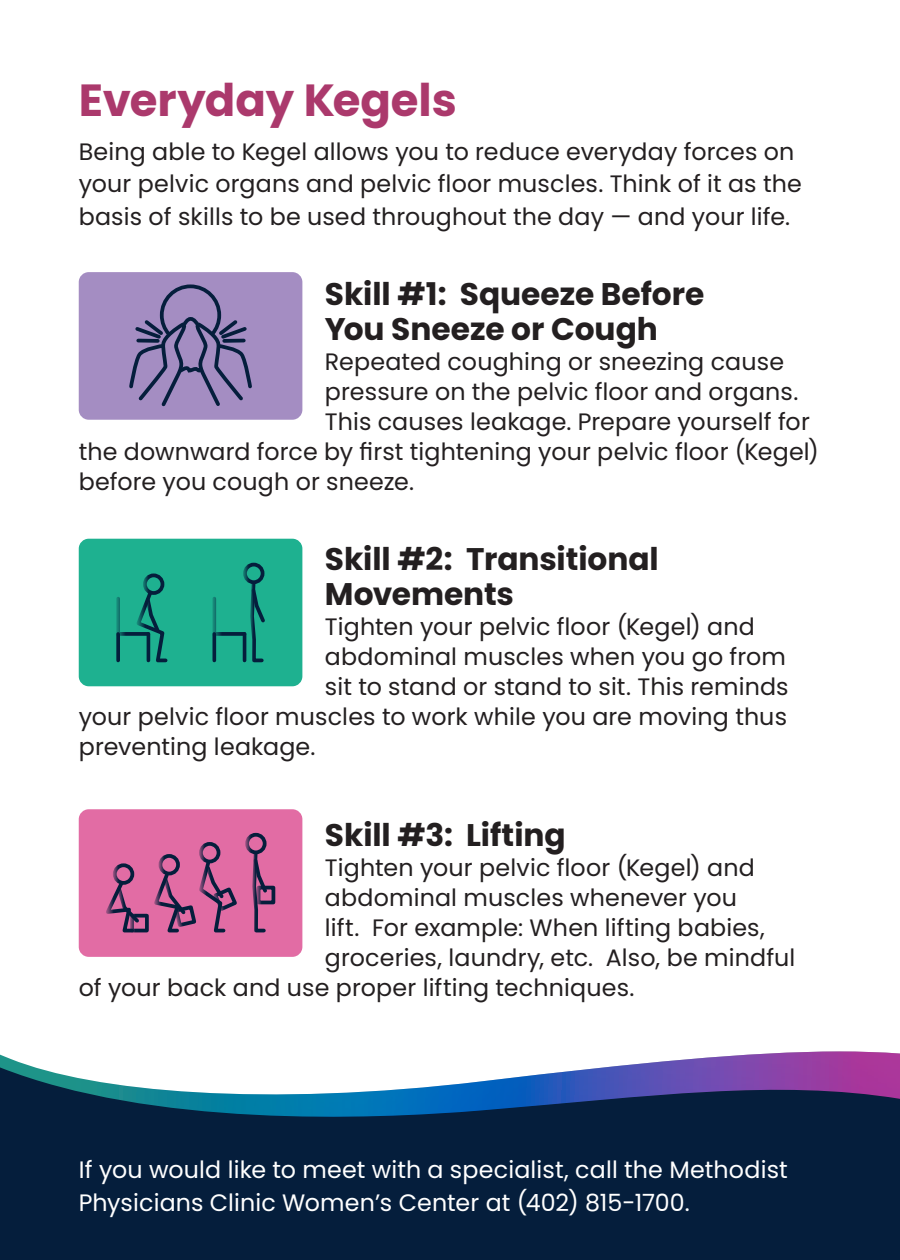
<style>
.page{position:relative;width:900px;height:1260px;background:#fff}
.page>*{position:absolute;margin:0;border:0;box-sizing:border-box;transform-origin:0 0}
.t1{font:700 45px "Poppins";letter-spacing:-.005em;color:#ab396c}
.t2{font:700 31.25px/35px "Poppins";color:#231f20}
.t3{font:23.75px/32.5px "Poppins";letter-spacing:.005em;color:#231f20}
.t4{font:23.75px/32.5px "Poppins";letter-spacing:.005em;color:#fff}
</style>
<div class="page">
<div style="left:79px;top:272px;width:223px;height:148px;background:#a48dc2;border-radius:10px"></div>
<svg style="left:129px;top:284px;width:123px;height:123px"></svg>
<div style="left:79px;top:539px;width:223px;height:147px;background:#1eb190;border-radius:10px"></div>
<svg style="left:116px;top:589px;width:52px;height:74px"></svg>
<div style="left:143px;top:574px;width:21px;height:21px;border:4px solid #051e3c;border-radius:50%"></div>
<div style="left:243px;top:563px;width:21px;height:21px;border:4px solid #051e3c;border-radius:50%"></div>
<svg style="left:212px;top:579px;width:53px;height:84px"></svg>
<div style="left:79px;top:809px;width:223px;height:148px;background:#e26ca4;border-radius:10px"></div>
<div style="left:245px;top:833px;width:22px;height:21px;border:4px solid #051e3c;border-radius:50%"></div>
<svg style="left:250px;top:849px;width:19px;height:84px"></svg>
<div style="left:257px;top:886px;width:18px;height:18px;border:4px solid #051e3c"></div>
<div style="left:199px;top:842px;width:21px;height:21px;border:4px solid #051e3c;border-radius:50%"></div>
<div style="left:159px;top:854px;width:21px;height:21px;border:4px solid #051e3c;border-radius:50%"></div>
<svg style="left:154px;top:859px;width:83px;height:74px"></svg>
<svg style="left:106px;top:879px;width:36px;height:54px"></svg>
<div style="left:113px;top:863px;width:21px;height:22px;border:4px solid #051e3c;border-radius:50%"></div>
<div style="left:130px;top:914px;width:19px;height:18px;border:4px solid #051e3c"></div>
<div style="left:0;top:1127px;width:900px;height:133px;background:#051e3c"></div>
<img style="left:0;top:1051px;width:900px;height:76px">
<h2 class="t1" style="left:79px;top:74px;width:380px">Everyday Kegels</h2>
<p class="t3" style="left:79px;top:135px;width:725px">Being able to Kegel allows you to reduce everyday forces on your pelvic organs and pelvic floor muscles. Think of it as the basis of skills to be used throughout the day — and your life.</p>
<h4 class="t2" style="left:325px;top:276px;width:381px">Skill #1: Squeeze Before<br>You Sneeze or Cough</h4>
<p class="t3" style="left:325px;top:345px;width:461px">Repeated coughing or sneezing cause</p>
<p class="t3" style="left:325px;top:375px;width:475px">pressure on the pelvic floor and organs.</p>
<p class="t3" style="left:325px;top:405px;width:486px">This causes leakage. Prepare yourself for</p>
<p class="t3" style="left:79px;top:435px;width:742px">the downward force by first tightening your pelvic floor (Kegel)</p>
<p class="t3" style="left:79px;top:465px;width:337px">before you cough or sneeze.</p>
<h4 class="t2" style="left:325px;top:541px;width:335px">Skill #2: Transitional<br>Movements</h4>
<p class="t3" style="left:325px;top:610px;width:431px">Tighten your pelvic floor (Kegel) and</p>
<p class="t3" style="left:325px;top:640px;width:463px">abdominal muscles when you go from</p>
<p class="t3" style="left:325px;top:670px;width:465px">sit to stand or stand to sit. This reminds</p>
<p class="t3" style="left:79px;top:700px;width:710px">your pelvic floor muscles to work while you are moving thus</p>
<p class="t3" style="left:79px;top:730px;width:238px">preventing leakage.</p>
<h4 class="t2" style="left:325px;top:818px;width:242px">Skill #3: Lifting</h4>
<p class="t3" style="left:325px;top:852px;width:431px">Tighten your pelvic floor (Kegel) and</p>
<p class="t3" style="left:325px;top:882px;width:414px">abdominal muscles whenever you</p>
<p class="t3" style="left:325px;top:912px;width:441px">lift. For example: When lifting babies,</p>
<p class="t3" style="left:325px;top:942px;width:472px">groceries, laundry, etc. Also, be mindful</p>
<p class="t3" style="left:79px;top:972px;width:557px">of your back and use proper lifting techniques.</p>
<p class="t4" style="left:79px;top:1154px;width:711px">If you would like to meet with a specialist, call the Methodist<br>Physicians Clinic Women’s Center at (402) 815-1700.</p>
</div>
